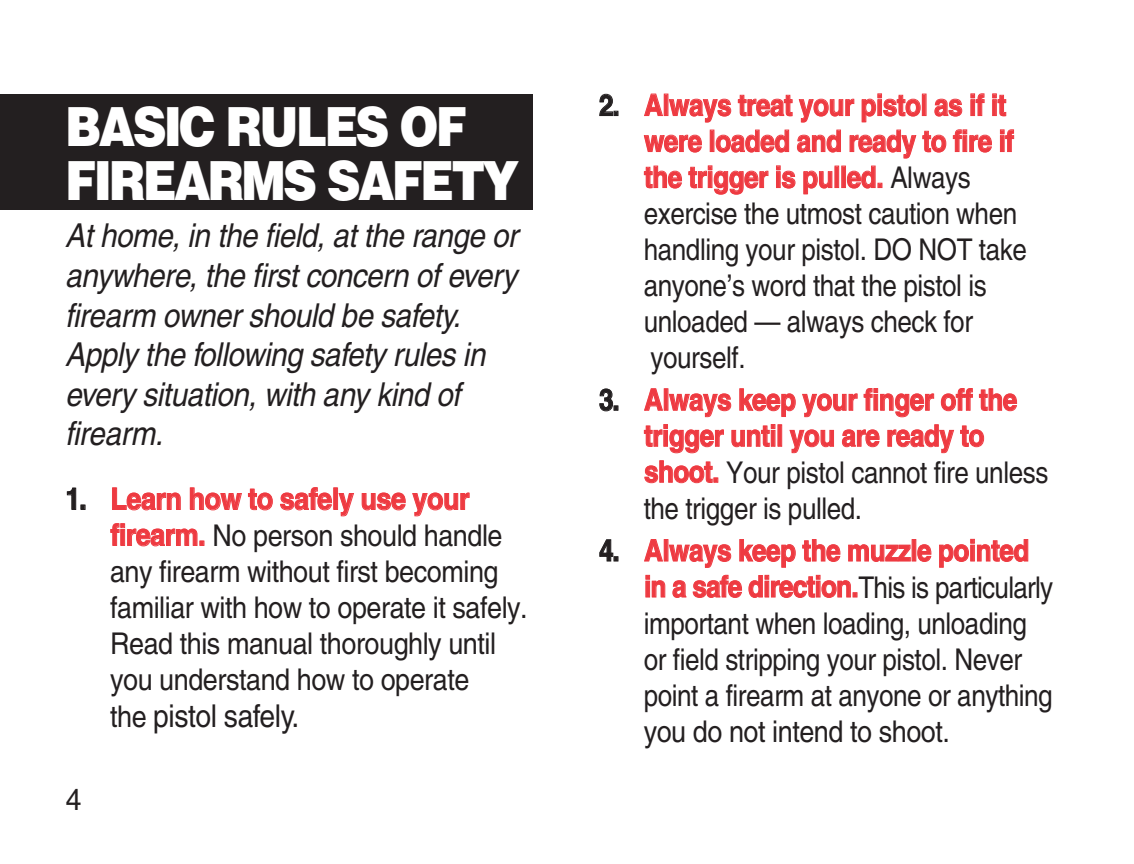
<style>
.page{position:relative;width:1134px;height:864px;background:#fff}
.page>*{position:absolute;margin:0;border:0;box-sizing:border-box;transform-origin:0 0}
.t1{font:900 54px/54px "Helvetica";letter-spacing:-.06em;color:#fff;scale:.87 1}
.t2{font:italic 33px/39.6px "Helvetica";letter-spacing:-.015em;color:#231f20;scale:.9 1}
.t3{font:31.5px "Helvetica";letter-spacing:-.015em;color:#231f20;scale:.9 1}
.t4{font:30px/36px "Helvetica";letter-spacing:-.015em;color:#231f20;scale:.87 1}
.t5{font:30px/36px "Helvetica";letter-spacing:-.015em;color:#231f20;scale:.9 1}
.t6{font:700 30px/36px "Helvetica";letter-spacing:-.02em;color:#ee3a41;scale:.87 1}
.t7{font:30px "Helvetica";letter-spacing:-.015em;color:#231f20;scale:.95 1}
.s1{font-weight:700}
.s2{font-weight:700;color:#ee3a41}
.s3{font-size:30px}
.s4{color:#231f20}
.s5{font-weight:400;color:#231f20}
</style>
<div class="page">
<div style="left:0;top:94px;width:533px;height:116px;background:#231f20"></div>
<h1 class="t1" style="left:65px;top:100px;width:523px">BASIC RULES OF<br>FIREARMS SAFETY</h1>
<p class="t2" style="left:65px;top:219px;width:505px">At home, in the field, at the range or anywhere, the first concern of every firearm owner should be safety.<br>Apply the following safety rules in every situation, with any kind of firearm.</p>
<p class="t5" style="left:110px;top:484px;width:466px;text-indent:-45px"><span class="s1">1.</span> <span class="s2">Learn how to safely use your firearm.</span> No person should handle any firearm without first becoming familiar with how to operate it safely.<br>Read this manual thoroughly until you understand how to operate</p>
<p class="t3" style="left:110px;top:704px;width:212px"><span class="s3">the</span> pistol safely.</p>
<p class="t7" style="left:66px;top:789px;width:18px">4</p>
<p class="t4" style="left:644px;top:90px;width:442px;text-indent:-45px"><span class="s1">2.</span> <span class="s2">Always treat your pistol as if it were loaded and ready to fire if the trigger is pulled.</span> Always exercise the utmost caution when handling your pistol. DO NOT take anyone’s word that the pistol is unloaded — always check for yourself.</p>
<p class="t6" style="left:644px;top:384px;width:467px;text-indent:-45px"><span class="s4">3.</span> Always keep your finger off the trigger until you are ready to shoot. <span class="s5">Your pistol cannot fire unless the trigger is pulled.</span></p>
<p class="t4" style="left:644px;top:535px;width:472px;text-indent:-45px"><span class="s1">4.</span> <span class="s2">Always keep the muzzle pointed in a safe direction.</span>This is particularly important when loading, unloading or field stripping your pistol. Never point a firearm at anyone or anything you do not intend to shoot.</p>
</div>
